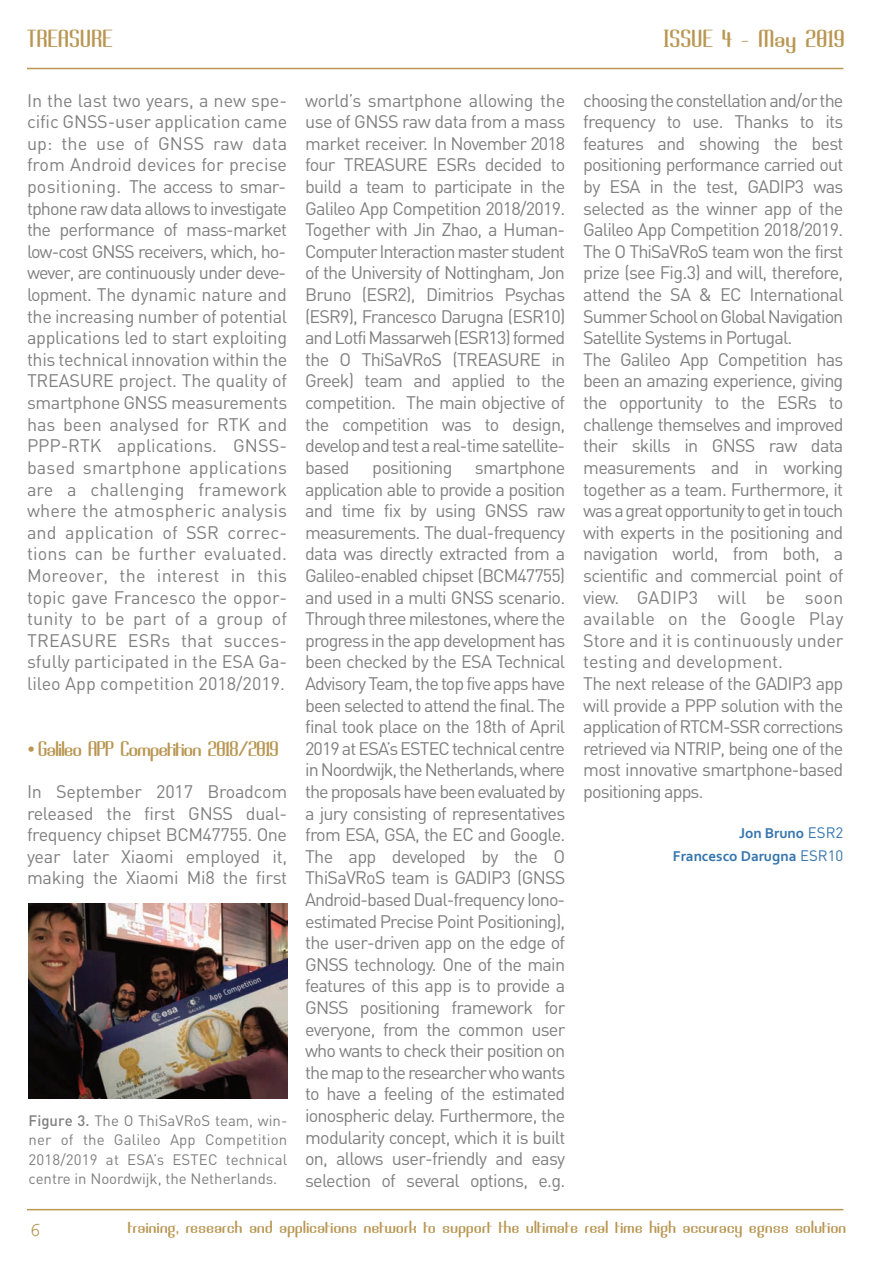
<style>
.page{position:relative;width:893px;height:1263px;background:#fff}
.page>*{position:absolute;margin:0;border:0;box-sizing:border-box;transform-origin:0 0}
.t1{font:21px "Brassiere";color:#b99652}
.t2{font:19.5px "Courier";color:#b99652}
.t3{font:18px/21.6px "DIN";letter-spacing:-.04em;color:#808080;text-align:justify}
.t4{font:18px "Brassiere";letter-spacing:-.05em;color:#b99652}
.t5{font:15px/19.5px "DIN";color:#808080;text-align:justify}
.t6{font:15px "Brassiere";color:#b99652}
.t7{font:700 15px/22.2px "Corbel";color:#3676ae;text-align:right}
.s1{font-weight:500}
.s2{font-family:"DIN";font-weight:400}
</style>
<div class="page">
<hr style="left:27px;top:68px;width:816px;height:1px;background:#b99652">
<hr style="left:27px;top:1209px;width:816px;height:1px;background:#b99652">
<img style="left:29px;top:904px;width:259px;height:195px">
<p class="t1" style="left:27px;top:24px;width:87px">TREASURE</p>
<p class="t1" style="left:664px;top:24px;width:182px">ISSUE 4 - May 2019</p>
<p class="t3" style="left:27px;top:90px;width:262px">In the last two years, a new spe&shy;cific GNSS-user application came up: the use of GNSS raw data from Android devices for precise positioning. The access to smar&shy;tphone raw data allows to investigate the performance of mass-market low-cost GNSS receivers, which, ho&shy;wever, are continuously under deve&shy;lopment. The dynamic nature and the increasing number of potential applications led to start exploiting this technical innovation within the TREASURE project. The quality of smartphone GNSS measurements has been analysed for RTK and PPP-RTK applications. GNSS&shy;based smartphone applications are a challenging framework where the atmospheric analysis and application of SSR correc&shy;tions can be further evaluated.<br>Moreover, the interest in this topic gave Francesco the oppor&shy;tunity to be part of a group of TREASURE ESRs that succes&shy;sfully participated in the ESA Ga&shy;lileo App competition 2018/2019.</p>
<p class="t4" style="left:27px;top:736px;width:253px">• Galileo APP Competition 2018/2019</p>
<p class="t3" style="left:27px;top:781px;width:262px">In September 2017 Broadcom released the first GNSS dual&shy;frequency chipset BCM47755. One year later Xiaomi employed it, making the Xiaomi Mi8 the first</p>
<p class="t5" style="left:29px;top:1111px;width:260px"><span class="s1">Figure 3.</span> The O ThiSaVRoS team, win&shy;ner of the Galileo App Competition 2018/2019 at ESA’s ESTEC technical centre in Noordwijk, the Netherlands.</p>
<p class="t3" style="left:305px;top:90px;width:262px">world’s smartphone allowing the use of GNSS raw data from a mass market receiver. In November 2018 four TREASURE ESRs decided to build a team to participate in the Galileo App Competition 2018/2019.<br>Together with Jin Zhao, a Human-Computer Interaction master student of the University of Nottingham, Jon Bruno (ESR2), Dimitrios Psychas (ESR9), Francesco Darugna (ESR10) and Lotfi Massarweh (ESR13) formed the O ThiSaVRoS (TREASURE in Greek) team and applied to the competition. The main objective of the competition was to design, develop and test a real-time satellite&shy;based positioning smartphone application able to provide a position and time fix by using GNSS raw measurements. The dual-frequency data was directly extracted from a Galileo-enabled chipset (BCM47755) and used in a multi GNSS scenario.<br>Through three milestones, where the progress in the app development has been checked by the ESA Technical Advisory Team, the top five apps have been selected to attend the final. The final took place on the 18th of April 2019 at ESA’s ESTEC technical centre in Noordwijk, the Netherlands, where the proposals have been evaluated by a jury consisting of representatives from ESA, GSA, the EC and Google.<br>The app developed by the O ThiSaVRoS team is GADIP3 (GNSS Android-based Dual-frequency Iono&shy;estimated Precise Point Positioning), the user-driven app on the edge of GNSS technology. One of the main features of this app is to provide a GNSS positioning framework for everyone, from the common user who wants to check their position on the map to the researcher who wants to have a feeling of the estimated ionospheric delay. Furthermore, the modularity concept, which it is built on, allows user-friendly and easy selection of several options, e.g.</p>
<p class="t3" style="left:583px;top:90px;width:262px;text-align:left">choosing the constellation and/or the frequency to use. Thanks to its features and showing the best positioning performance carried out by ESA in the test, GADIP3 was selected as the winner app of the<br>Galileo App Competition 2018/2019.<br>The O ThiSaVRoS team won the first prize (see Fig.3) and will, therefore, attend the SA &amp; EC International<br>Summer School on Global Navigation<br>Satellite Systems in Portugal.<br>The Galileo App Competition has been an amazing experience, giving the opportunity to the ESRs to challenge themselves and improved their skills in GNSS raw data measurements and in working together as a team. Furthermore, it was a great opportunity to get in touch with experts in the positioning and navigation world, from both, a scientific and commercial point of view. GADIP3 will be soon available on the Google Play<br>Store and it is continuously under testing and development.<br>The next release of the GADIP3 app will provide a PPP solution with the application of RTCM-SSR corrections retrieved via NTRIP, being one of the most innovative smartphone-based positioning apps.</p>
<p class="t7" style="left:673px;top:822px;width:172px">Jon Bruno <span class="s2">ESR2<br></span>Francesco Darugna <span class="s2">ESR10</span></p>
<p class="t2" style="left:30px;top:1224px;width:13px">6</p>
<p class="t6" style="left:127px;top:1217px;width:720px">training, research and applications network to support the ultimate real time high accuracy egnss solution</p>
</div>
